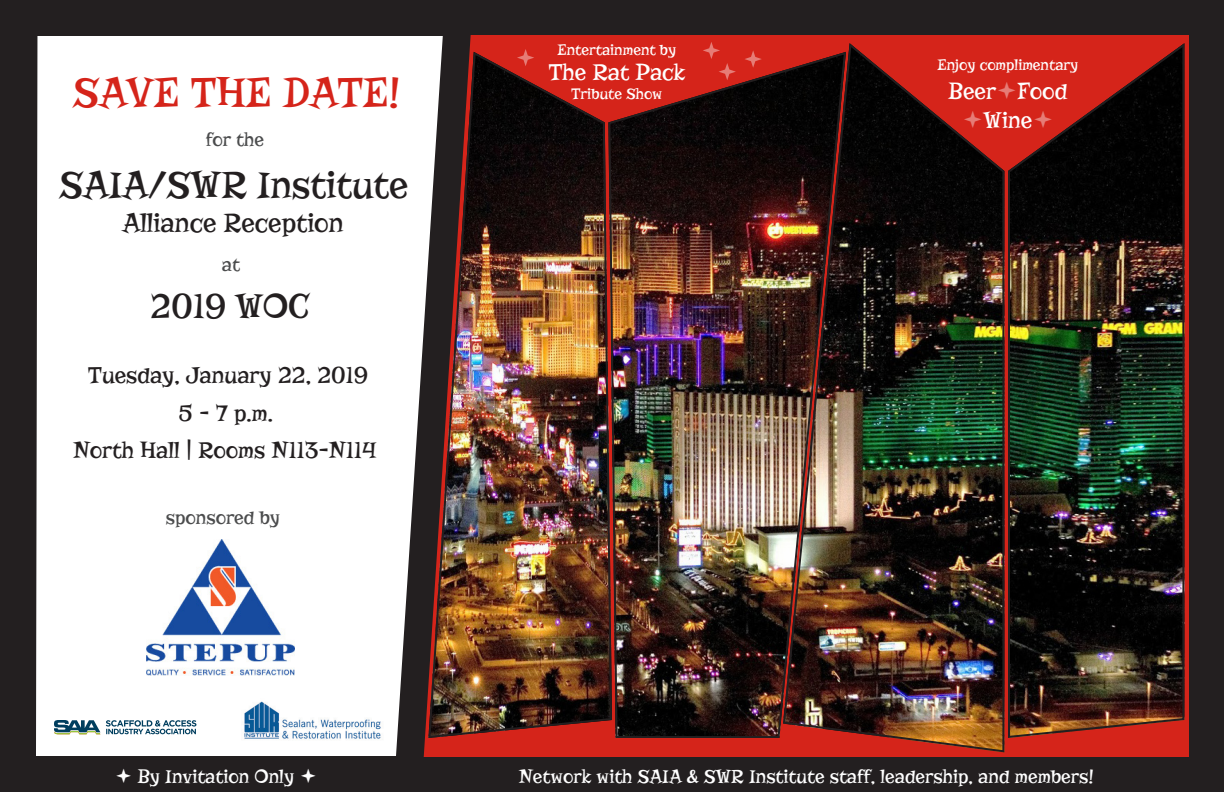
<style>
.page{position:relative;width:1224px;height:792px;background:#231f20}
.page>*{position:absolute;margin:0;border:0;box-sizing:border-box;transform-origin:0 0}
.t1{font:44px "Risque";color:#d5241a}
.t2{font:40px "Risque";color:#231f20}
.t3{font:36px "Risque";color:#231f20}
.t4{font:28px "Risque";color:#231f20}
.t5{font:24px "Risque";color:#231f20}
.t6{font:24px "Risque";color:#fff}
.t7{font:20px "Risque";color:#fff}
.t8{font:20px "Risque";letter-spacing:-.005em;color:#4b4c4d}
.t9{font:16px "Risque";color:#fff}
</style>
<div class="page">
<div style="left:423px;top:35px;width:766px;height:722px;background:#d5241a"></div>
<img style="left:1007px;top:42px;width:179px;height:697px">
<img style="left:782px;top:42px;width:223px;height:712px">
<img style="left:607px;top:50px;width:240px;height:689px">
<img style="left:443px;top:51px;width:170px;height:688px">
<svg style="left:36px;top:36px;width:407px;height:720px;background:#efeeee"></svg>
<svg style="left:517px;top:49px;width:17px;height:17px"></svg>
<svg style="left:744px;top:50px;width:18px;height:18px"></svg>
<svg style="left:703px;top:42px;width:33px;height:38px"></svg>
<svg style="left:54px;top:720px;width:46px;height:14px"></svg>
<svg style="left:106px;top:720px;width:90px;height:14px"></svg>
<img style="left:241px;top:698px;width:143px;height:44px">
<img style="left:147px;top:540px;width:148px;height:135px">
<svg style="left:998px;top:81px;width:17px;height:18px"></svg>
<svg style="left:964px;top:110px;width:18px;height:18px"></svg>
<svg style="left:1034px;top:110px;width:18px;height:18px"></svg>
<p class="t1" style="left:73px;top:67px;width:329px">SAVE THE DATE!</p>
<p class="t8" style="left:206px;top:128px;width:60px">for the</p>
<p class="t2" style="left:60px;top:162px;width:350px">SAIA/SWR Institute</p>
<p class="t4" style="left:122px;top:206px;width:223px">Alliance Reception</p>
<p class="t8" style="left:222px;top:253px;width:20px">at</p>
<p class="t3" style="left:150px;top:286px;width:161px">2019 WOC</p>
<p class="t5" style="left:88px;top:361px;width:282px">Tuesday, January 22, 2019</p>
<p class="t5" style="left:179px;top:399px;width:96px">5 - 7 p.m.</p>
<p class="t5" style="left:73px;top:437px;width:305px">North Hall | Rooms N113-N114</p>
<p class="t8" style="left:166px;top:506px;width:116px">sponsored by</p>
<p class="t9" style="left:557px;top:40px;width:120px">Entertainment by</p>
<p class="t6" style="left:549px;top:58px;width:138px">The Rat Pack</p>
<p class="t9" style="left:571px;top:84px;width:93px">Tribute Show</p>
<p class="t9" style="left:938px;top:55px;width:142px">Enjoy complimentary</p>
<p class="t6" style="left:949px;top:77px;width:120px">Beer Food</p>
<p class="t6" style="left:984px;top:106px;width:50px">Wine</p>
<p class="t7" style="left:138px;top:765px;width:158px">By Invitation Only</p>
<p class="t7" style="left:519px;top:765px;width:577px">Network with SAIA &amp; SWR Institute staff, leadership, and members!</p>
</div>
